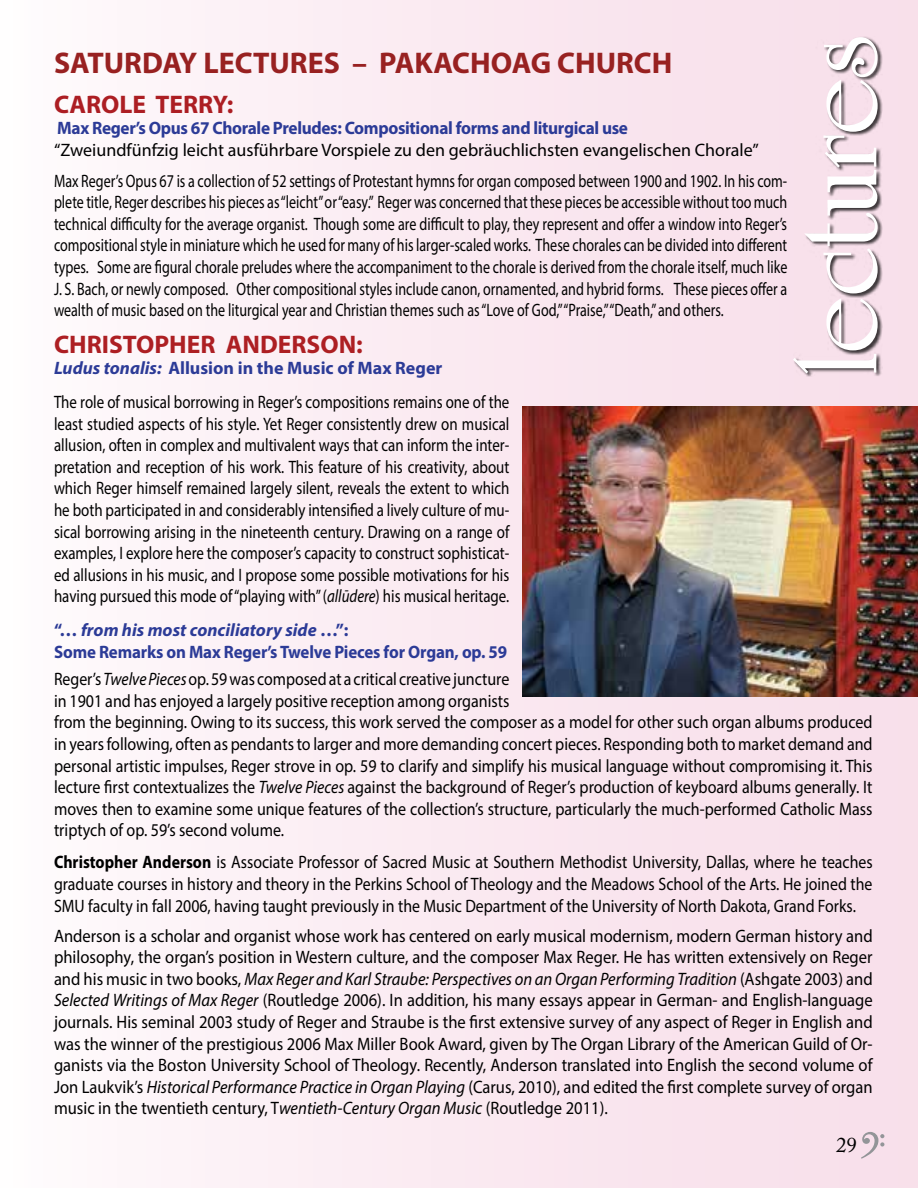
<style>
.page{position:relative;width:918px;height:1188px;background:#fff}
.page>*{position:absolute;margin:0;border:0;box-sizing:border-box;transform-origin:0 0}
.t1{font:700 117.15px "University Roman BT";color:#fff}
.t2{font:700 30px "Myriad Pro";color:#982121}
.t3{font:700 25.5px "Myriad Pro";color:#ad1f23}
.t4{font:700 25.5px "Myriad Pro";color:#ac1e23}
.t5{font:21px "Adobe Caslon Pro";color:#000}
.t6{font:18px/21.6px "Myriad Pro";color:#000;scale:.88 1}
.t7{font:18px/21.6px "Myriad Pro";color:#000;text-align:justify;scale:.92 1}
.t8{font:18px/21.6px "Myriad Pro";color:#000;scale:.83 1}
.t9{font:18px/21.6px "Myriad Pro";color:#000;text-align:justify;scale:.78 1}
.t10{font:18px/30.6px "Myriad Pro";color:#000}
.t11{font:700 18px/21.6px "Myriad Pro";letter-spacing:-.02em;color:#2c3b97}
.t12{font:700 18px "Myriad Pro";letter-spacing:-.02em;color:#2c3b97;scale:.96 1}
.s1{font-weight:700;font-style:italic;color:#2c3b97}
.s2{font-weight:700;color:#2c3b97}
.s3{font-style:italic}
.s4{font-weight:700}
</style>
<div class="page">
<div style="left:0;top:0;width:918px;height:1188px;background:linear-gradient(to right,#fefafb,#f7dce8)"></div>
<svg style="left:861px;top:1132px;width:23px;height:27px"></svg>
<img style="left:523px;top:406px;width:395px;height:291px">
<div style="left:793px;top:36px;width:90px;height:341px;background:#000;opacity:.75"></div>
<h1 class="t1" style="left:769px;top:375px;width:341px;rotate:-90deg">lectures</h1>
<h2 class="t2" style="left:54px;top:43px;width:620px">SATURDAY LECTURES – PAKACHOAG CHURCH</h2>
<h3 class="t4" style="left:54px;top:88px;width:181px">CAROLE TERRY:</h3>
<p class="t12" style="left:57px;top:117px;width:596px">Max Reger’s Opus 67 Chorale Preludes: Compositional forms and liturgical use</p>
<p class="t10" style="left:54px;top:134px;width:735px">“Zweiundfünfzig leicht ausführbare Vorspiele zu den gebräuchlichsten evangelischen Chorale”<br>Max Reger’s Opus 67 is a collection of 52 settings of Protestant hymns for organ composed between 1900 and 1902. In his com-</p>
<p class="t9" style="left:54px;top:191px;width:942px">plete title, Reger describes his pieces as “leicht” or “easy.” Reger was concerned that these pieces be accessible without too much technical difficulty for the average organist. Though some are difficult to play, they represent and offer a window into Reger’s compositional style in miniature which he used for many of his larger-scaled works. These chorales can be divided into different types. Some are figural chorale preludes where the accompaniment to the chorale is derived from the chorale itself, much like J. S. Bach, or newly composed. Other compositional styles include canon, ornamented, and hybrid forms. These pieces offer a wealth of music based on the liturgical year and Christian themes such as “Love of God,” “Praise,” “Death,” and others.</p>
<h3 class="t3" style="left:54px;top:328px;width:310px">CHRISTOPHER ANDERSON:</h3>
<p class="t8" style="left:54px;top:351px;width:550px;line-height:33.6px"><span class="s1">Ludus tonalis:</span> <span class="s2">Allusion in the Music of Max Reger<br></span>The role of musical borrowing in Reger’s compositions remains one of the</p>
<p class="t8" style="left:54px;top:412px;width:550px;text-align:justify">least studied aspects of his style. Yet Reger consistently drew on musical allusion, often in complex and multivalent ways that can inform the inter&shy;pretation and reception of his work. This feature of his creativity, about which Reger himself remained largely silent, reveals the extent to which he both participated in and considerably intensified a lively culture of mu&shy;sical borrowing arising in the nineteenth century. Drawing on a range of examples, I explore here the composer’s capacity to construct sophisticat&shy;ed allusions in his music, and I propose some possible motivations for his having pursued this mode of “playing with” (<span class="s3">allūdere</span>) his musical heritage.</p>
<p class="t11" style="left:54px;top:618px;width:455px">“… <span class="s3">from his most conciliatory side</span> …”:<br>Some Remarks on Max Reger’s Twelve Pieces for Organ, op. 59</p>
<p class="t6" style="left:54px;top:668px;width:932px">Reger’s <span class="s3">Twelve Pieces</span> op. 59 was composed at a critical creative juncture<br>in 1901 and has enjoyed a largely positive reception among organists<br>from the beginning. Owing to its success, this work served the composer as a model for other such organ albums produced in years following, often as pendants to larger and more demanding concert pieces. Responding both to market demand and personal artistic impulses, Reger strove in op. 59 to clarify and simplify his musical language without compromising it. This lecture first contextualizes the <span class="s3">Twelve Pieces</span> against the background of Reger’s production of keyboard albums generally. It moves then to examine some unique features of the collection’s structure, particularly the much-performed Catholic Mass triptych of op. 59’s second volume.</p>
<p class="t6" style="left:54px;top:851px;width:932px;text-align:justify"><span class="s4">Christopher Anderson</span> is Associate Professor of Sacred Music at Southern Methodist University, Dallas, where he teaches graduate courses in history and theory in the Perkins School of Theology and the Meadows School of the Arts. He joined the SMU faculty in fall 2006, having taught previously in the Music Department of the University of North Dakota, Grand Forks.</p>
<p class="t7" style="left:54px;top:925px;width:891px">Anderson is a scholar and organist whose work has centered on early musical modernism, modern German history and philosophy, the organ’s position in Western culture, and the composer Max Reger. He has written extensively on Reger and his music in two books, <span class="s3">Max Reger and Karl Straube: Perspectives on an Organ Performing Tradition</span> (Ashgate 2003) and <span class="s3">Selected Writings of Max Reger</span> (Routledge 2006). In addition, his many essays appear in German- and English-language journals. His seminal 2003 study of Reger and Straube is the first extensive survey of any aspect of Reger in English and was the winner of the prestigious 2006 Max Miller Book Award, given by The Organ Library of the American Guild of Or&shy;ganists via the Boston University School of Theology. Recently, Anderson translated into English the second volume of Jon Laukvik’s <span class="s3">Historical Performance Practice in Organ Playing</span> (Carus, 2010), and edited the first complete survey of organ music in the twentieth century, T<span class="s3">wentieth-Century Organ Music</span> (Routledge 2011).</p>
<p class="t5" style="left:836px;top:1132px;width:22px">29</p>
</div>
